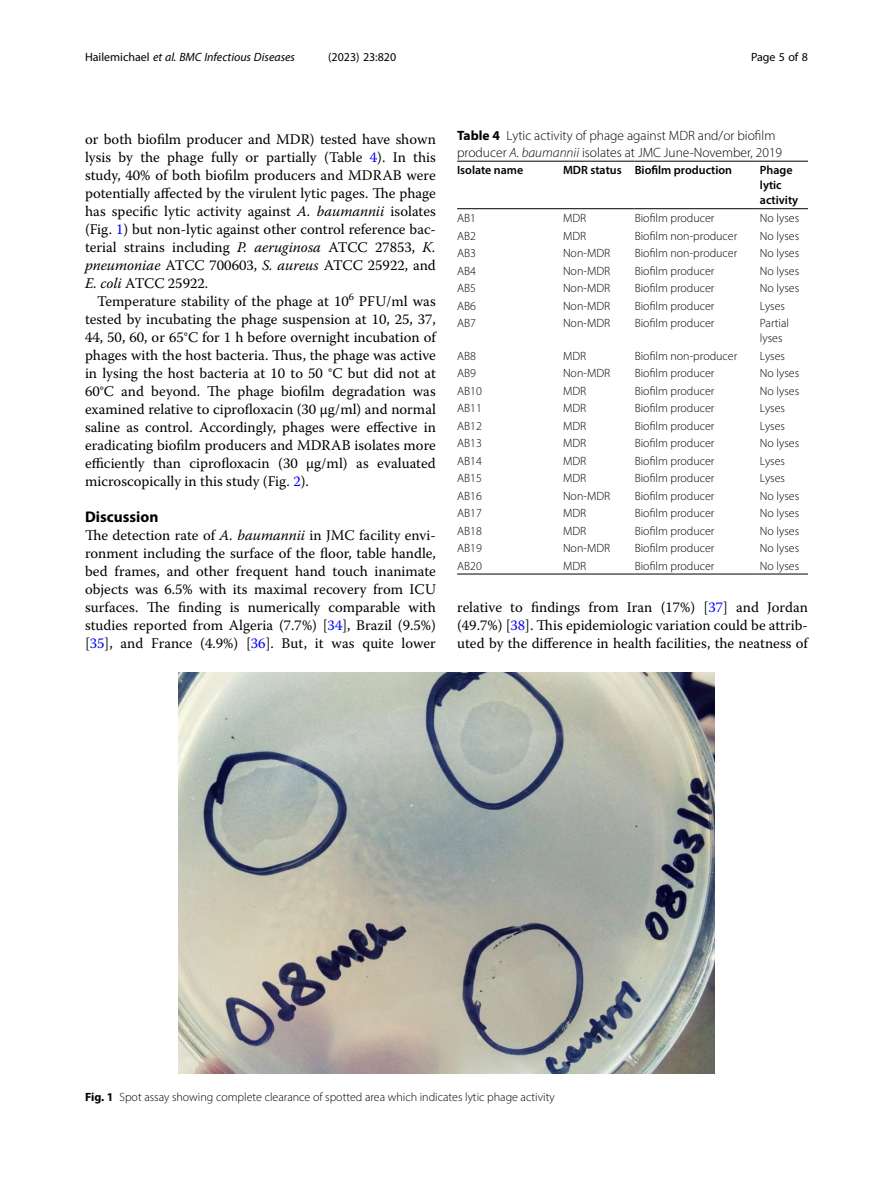
<style>
.page{position:relative;width:893px;height:1191px;background:#fff}
.page>*{position:absolute;margin:0;border:0;box-sizing:border-box;transform-origin:0 0}
.Head_1{font:700 15.45px "Myriad Pro";color:#000}
.Body_Text{font:14.7px/18px "Warnock Pro";color:#000;text-align:justify}
.Body_Text_Indent{font:14.7px/18px "Warnock Pro";color:#000;text-align:justify}
.Table_Caption{font:300 13.5px/16.5px "Myriad Pro";color:#000}
.Table_Body{font:300 12px/15px "Myriad Pro";color:#000}
.Figure_Caption{font:300 12px "Myriad Pro";color:#000}
.Table_Head{font:600 12px/15px "Myriad Pro";color:#000}
.t1{font:italic 12px "Myriad Pro";color:#000}
.t2{font:12px "Myriad Pro";color:#000}
.s1{font-style:normal}
.s2{color:#00f}
.s3{font-style:italic}
.s4{font-weight:700}
</style>
<div class="page">
<hr style="left:457px;top:208px;width:106px;height:1px;background:#000">
<hr style="left:563px;top:161px;width:72px;height:1px;background:#000">
<hr style="left:563px;top:208px;width:72px;height:1px;background:#000">
<hr style="left:635px;top:161px;width:125px;height:1px;background:#000">
<hr style="left:635px;top:208px;width:125px;height:1px;background:#000">
<hr style="left:760px;top:161px;width:48px;height:1px;background:#000">
<hr style="left:760px;top:208px;width:48px;height:1px;background:#000">
<hr style="left:457px;top:574px;width:106px;height:1px;background:#000">
<hr style="left:563px;top:574px;width:72px;height:1px;background:#000">
<hr style="left:635px;top:574px;width:125px;height:1px;background:#000">
<hr style="left:760px;top:574px;width:48px;height:1px;background:#000">
<hr style="left:457px;top:161px;width:106px;height:1px;background:#000">
<img style="left:178px;top:672px;width:536px;height:402px">
<p class="t1" style="left:85px;top:50px;width:212px"><span class="s1">Hailemichael</span> et al. BMC Infectious Diseases</p>
<p class="t2" style="left:328px;top:50px;width:70px">(2023) 23:820</p>
<p class="t2" style="left:751px;top:50px;width:58px">Page 5 of 8</p>
<p class="Body_Text" style="left:85px;top:130px;width:352px">or both biofilm producer and MDR) tested have shown lysis by the phage fully or partially (Table <span class="s2">4</span>). In this study, 40% of both biofilm producers and MDRAB were potentially affected by the virulent lytic pages. The phage has specific lytic activity against <span class="s3">A. baumannii</span> isolates (Fig. <span class="s2">1</span>) but non-lytic against other control reference bac&shy;terial strains including <span class="s3">P. aeruginosa</span> ATCC 27853, <span class="s3">K. pneumoniae</span> ATCC 700603, <span class="s3">S. aureus</span> ATCC 25922, and <span class="s3">E. coli</span> ATCC 25922.</p>
<p class="Body_Text_Indent" style="left:85px;top:292px;width:352px;text-indent:12px">Temperature stability of the phage at 10<sup>6</sup> PFU/ml was tested by incubating the phage suspension at 10, 25, 37, 44, 50, 60, or 65°C for 1 h before overnight incubation of phages with the host bacteria. Thus, the phage was active in lysing the host bacteria at 10 to 50 °C but did not at 60°C and beyond. The phage biofilm degradation was examined relative to ciprofloxacin (30 μg/ml) and normal saline as control. Accordingly, phages were effective in eradicating biofilm producers and MDRAB isolates more efficiently than ciprofloxacin (30 μg/ml) as evaluated microscopically in this study (Fig. <span class="s2">2</span>).</p>
<p class="Head_1" style="left:85px;top:507px;width:75px">Discussion</p>
<p class="Body_Text" style="left:85px;top:526px;width:352px">The detection rate of <span class="s3">A. baumannii</span> in JMC facility envi&shy;ronment including the surface of the floor, table handle, bed frames, and other frequent hand touch inanimate objects was 6.5% with its maximal recovery from ICU surfaces. The finding is numerically comparable with studies reported from Algeria (7.7%) [<span class="s2">34</span>], Brazil (9.5%) [<span class="s2">35</span>], and France (4.9%) [<span class="s2">36</span>]. But, it was quite lower</p>
<p class="Table_Caption" style="left:457px;top:128px;width:327px"><span class="s4">Table 4</span> Lytic activity of phage against MDR and/or biofilm producer <span class="s3">A. baumannii</span> isolates at JMC June-November, 2019</p>
<p class="Table_Head" style="left:457px;top:163px;width:68px">Isolate name</p>
<p class="Table_Head" style="left:563px;top:163px;width:60px">MDR status</p>
<p class="Table_Head" style="left:635px;top:163px;width:99px">Biofilm production</p>
<p class="Table_Head" style="left:760px;top:163px;width:40px">Phage lytic activity</p>
<p class="Table_Body" style="left:457px;top:210px;width:20px">AB1</p>
<p class="Table_Body" style="left:563px;top:210px;width:25px">MDR</p>
<p class="Table_Body" style="left:635px;top:210px;width:81px">Biofilm producer</p>
<p class="Table_Body" style="left:760px;top:210px;width:41px">No lyses</p>
<p class="Table_Body" style="left:457px;top:228px;width:20px">AB2</p>
<p class="Table_Body" style="left:563px;top:228px;width:25px">MDR</p>
<p class="Table_Body" style="left:635px;top:228px;width:104px">Biofilm non-producer</p>
<p class="Table_Body" style="left:760px;top:228px;width:41px">No lyses</p>
<p class="Table_Body" style="left:457px;top:245px;width:20px">AB3</p>
<p class="Table_Body" style="left:563px;top:245px;width:49px">Non-MDR</p>
<p class="Table_Body" style="left:635px;top:245px;width:104px">Biofilm non-producer</p>
<p class="Table_Body" style="left:760px;top:245px;width:41px">No lyses</p>
<p class="Table_Body" style="left:457px;top:263px;width:20px">AB4</p>
<p class="Table_Body" style="left:563px;top:263px;width:49px">Non-MDR</p>
<p class="Table_Body" style="left:635px;top:263px;width:81px">Biofilm producer</p>
<p class="Table_Body" style="left:760px;top:263px;width:41px">No lyses</p>
<p class="Table_Body" style="left:457px;top:280px;width:20px">AB5</p>
<p class="Table_Body" style="left:563px;top:280px;width:49px">Non-MDR</p>
<p class="Table_Body" style="left:635px;top:280px;width:81px">Biofilm producer</p>
<p class="Table_Body" style="left:760px;top:280px;width:41px">No lyses</p>
<p class="Table_Body" style="left:457px;top:298px;width:20px">AB6</p>
<p class="Table_Body" style="left:563px;top:298px;width:49px">Non-MDR</p>
<p class="Table_Body" style="left:635px;top:298px;width:81px">Biofilm producer</p>
<p class="Table_Body" style="left:760px;top:298px;width:27px">Lyses</p>
<p class="Table_Body" style="left:457px;top:315px;width:20px">AB7</p>
<p class="Table_Body" style="left:563px;top:315px;width:49px">Non-MDR</p>
<p class="Table_Body" style="left:635px;top:315px;width:81px">Biofilm producer</p>
<p class="Table_Body" style="left:760px;top:315px;width:31px">Partial lyses</p>
<p class="Table_Body" style="left:457px;top:348px;width:20px">AB8</p>
<p class="Table_Body" style="left:563px;top:348px;width:25px">MDR</p>
<p class="Table_Body" style="left:635px;top:348px;width:104px">Biofilm non-producer</p>
<p class="Table_Body" style="left:760px;top:348px;width:27px">Lyses</p>
<p class="Table_Body" style="left:457px;top:365px;width:20px">AB9</p>
<p class="Table_Body" style="left:563px;top:365px;width:49px">Non-MDR</p>
<p class="Table_Body" style="left:635px;top:365px;width:81px">Biofilm producer</p>
<p class="Table_Body" style="left:760px;top:365px;width:41px">No lyses</p>
<p class="Table_Body" style="left:457px;top:383px;width:26px">AB10</p>
<p class="Table_Body" style="left:563px;top:383px;width:25px">MDR</p>
<p class="Table_Body" style="left:635px;top:383px;width:81px">Biofilm producer</p>
<p class="Table_Body" style="left:760px;top:383px;width:41px">No lyses</p>
<p class="Table_Body" style="left:457px;top:400px;width:26px">AB11</p>
<p class="Table_Body" style="left:563px;top:400px;width:25px">MDR</p>
<p class="Table_Body" style="left:635px;top:400px;width:81px">Biofilm producer</p>
<p class="Table_Body" style="left:760px;top:400px;width:27px">Lyses</p>
<p class="Table_Body" style="left:457px;top:418px;width:26px">AB12</p>
<p class="Table_Body" style="left:563px;top:418px;width:25px">MDR</p>
<p class="Table_Body" style="left:635px;top:418px;width:81px">Biofilm producer</p>
<p class="Table_Body" style="left:760px;top:418px;width:27px">Lyses</p>
<p class="Table_Body" style="left:457px;top:435px;width:26px">AB13</p>
<p class="Table_Body" style="left:563px;top:435px;width:25px">MDR</p>
<p class="Table_Body" style="left:635px;top:435px;width:81px">Biofilm producer</p>
<p class="Table_Body" style="left:760px;top:435px;width:41px">No lyses</p>
<p class="Table_Body" style="left:457px;top:453px;width:26px">AB14</p>
<p class="Table_Body" style="left:563px;top:453px;width:25px">MDR</p>
<p class="Table_Body" style="left:635px;top:453px;width:81px">Biofilm producer</p>
<p class="Table_Body" style="left:760px;top:453px;width:27px">Lyses</p>
<p class="Table_Body" style="left:457px;top:470px;width:26px">AB15</p>
<p class="Table_Body" style="left:563px;top:470px;width:25px">MDR</p>
<p class="Table_Body" style="left:635px;top:470px;width:81px">Biofilm producer</p>
<p class="Table_Body" style="left:760px;top:470px;width:27px">Lyses</p>
<p class="Table_Body" style="left:457px;top:488px;width:26px">AB16</p>
<p class="Table_Body" style="left:563px;top:488px;width:49px">Non-MDR</p>
<p class="Table_Body" style="left:635px;top:488px;width:81px">Biofilm producer</p>
<p class="Table_Body" style="left:760px;top:488px;width:41px">No lyses</p>
<p class="Table_Body" style="left:457px;top:505px;width:26px">AB17</p>
<p class="Table_Body" style="left:563px;top:505px;width:25px">MDR</p>
<p class="Table_Body" style="left:635px;top:505px;width:81px">Biofilm producer</p>
<p class="Table_Body" style="left:760px;top:505px;width:41px">No lyses</p>
<p class="Table_Body" style="left:457px;top:523px;width:26px">AB18</p>
<p class="Table_Body" style="left:563px;top:523px;width:25px">MDR</p>
<p class="Table_Body" style="left:635px;top:523px;width:81px">Biofilm producer</p>
<p class="Table_Body" style="left:760px;top:523px;width:41px">No lyses</p>
<p class="Table_Body" style="left:457px;top:540px;width:26px">AB19</p>
<p class="Table_Body" style="left:563px;top:540px;width:49px">Non-MDR</p>
<p class="Table_Body" style="left:635px;top:540px;width:81px">Biofilm producer</p>
<p class="Table_Body" style="left:760px;top:540px;width:41px">No lyses</p>
<p class="Table_Body" style="left:457px;top:558px;width:26px">AB20</p>
<p class="Table_Body" style="left:563px;top:558px;width:25px">MDR</p>
<p class="Table_Body" style="left:635px;top:558px;width:81px">Biofilm producer</p>
<p class="Table_Body" style="left:760px;top:558px;width:41px">No lyses</p>
<p class="Body_Text" style="left:457px;top:598px;width:352px">relative to findings from Iran (17%) [<span class="s2">37</span>] and Jordan (49.7%) [<span class="s2">38</span>]. This epidemiologic variation could be attrib&shy;uted by the difference in health facilities, the neatness of</p>
<p class="Figure_Caption" style="left:85px;top:1089px;width:471px"><span class="s4">Fig. 1</span> Spot assay showing complete clearance of spotted area which indicates lytic phage activity</p>
</div>
